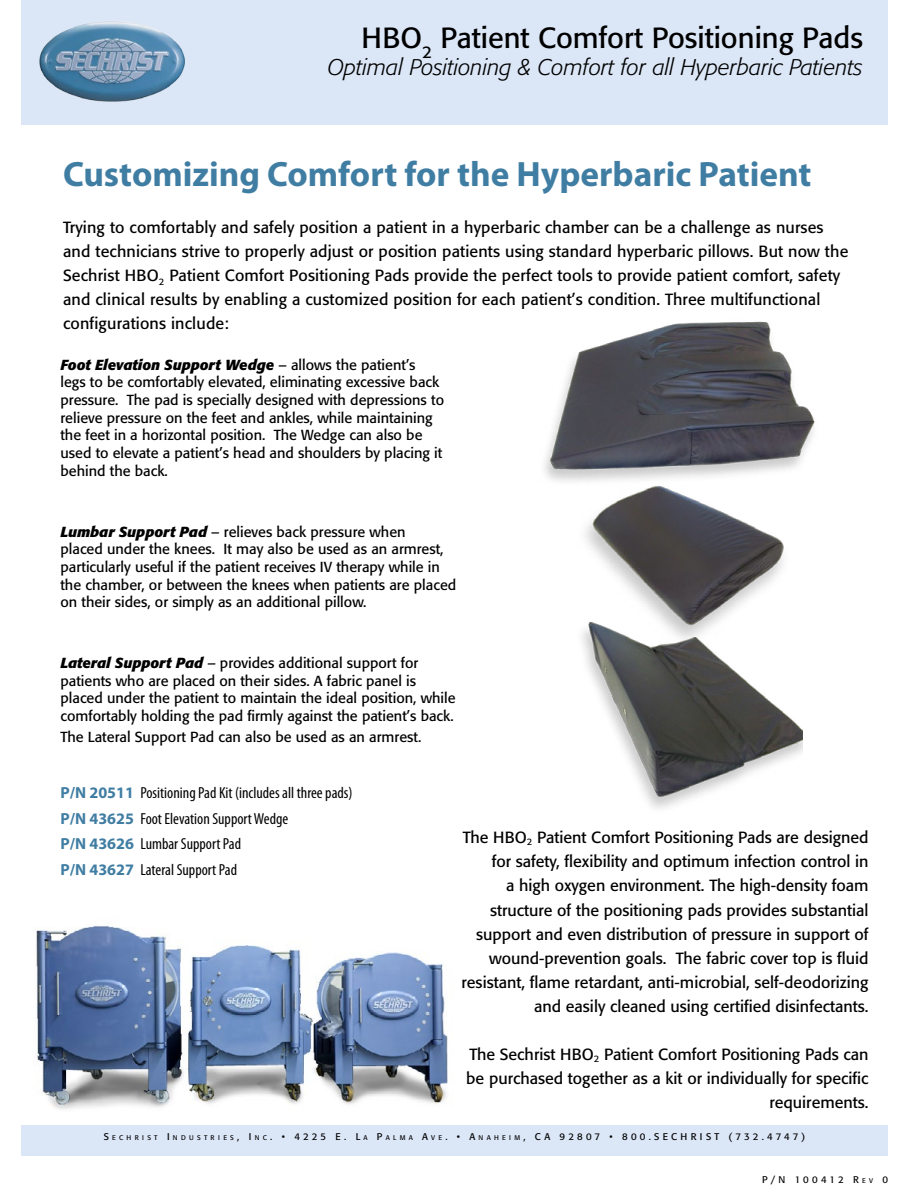
<style>
.page{position:relative;width:918px;height:1188px;background:#fff}
.page>*{position:absolute;margin:0;border:0;box-sizing:border-box;transform-origin:0 0}
.t1{font:700 35.25px "Myriad Pro";color:#407da3}
.t2{font:28.95px "Formata";color:#000}
.t3{font:italic 300 22.5px "Formata";color:#000}
.t4{font:16.05px/24px "Formata";color:#000;text-align:right}
.t5{font:condensed 16.05px/25.7px "Myriad Pro";color:#000}
.t6{font:14.4px/17.7px "Formata";color:#000}
.t7{font:9.6px "Formata";letter-spacing:.32em;color:#000}
.s1{font-weight:700;font-style:italic}
.s2{font-weight:700;font-stretch:normal;color:#407da3}
.s3{font-size:6.75px}
</style>
<div class="page">
<div style="left:21px;top:0;width:867px;height:124px;background:#dbe6f6"></div>
<div style="left:21px;top:1125px;width:867px;height:31px;background:#dbe6f6"></div>
<img style="left:39px;top:21px;width:146px;height:81px">
<img style="left:36px;top:925px;width:412px;height:184px">
<img style="left:544px;top:321px;width:271px;height:161px">
<img style="left:575px;top:470px;width:216px;height:130px">
<img style="left:582px;top:600px;width:220px;height:209px">
<h2 class="t2" style="left:361px;top:21px;width:503px">HBO<sub>2</sub> Patient Comfort Positioning Pads</h2>
<h3 class="t3" style="left:328px;top:54px;width:537px">Optimal Positioning &amp; Comfort for all Hyperbaric Patients</h3>
<h1 class="t1" style="left:63px;top:151px;width:750px">Customizing Comfort for the Hyperbaric Patient</h1>
<p class="t4" style="left:63px;top:215px;width:787px;text-align:left">Trying to comfortably and safely position a patient in a hyperbaric chamber can be a challenge as nurses and technicians strive to properly adjust or position patients using standard hyperbaric pillows. But now the Sechrist HBO<sub>2</sub> Patient Comfort Positioning Pads provide the perfect tools to provide patient comfort, safety and clinical results by enabling a customized position for each patient’s condition. Three multifunctional configurations include:</p>
<p class="t6" style="left:60px;top:356px;width:385px"><span class="s1">Foot Elevation Support Wedge</span> – allows the patient’s legs to be comfortably elevated, eliminating excessive back pressure. The pad is specially designed with depressions to relieve pressure on the feet and ankles, while maintaining the feet in a horizontal position. The Wedge can also be used to elevate a patient’s head and shoulders by placing it behind the back.</p>
<p class="t6" style="left:60px;top:523px;width:397px"><span class="s1">Lumbar Support Pad</span> – relieves back pressure when<br>placed under the knees. It may also be used as an armrest, particularly useful if the patient receives IV therapy while in the chamber, or between the knees when patients are placed on their sides, or simply as an additional pillow.</p>
<p class="t6" style="left:60px;top:654px;width:397px"><span class="s1">Lateral Support Pad</span> – provides additional support for patients who are placed on their sides. A fabric panel is placed under the patient to maintain the ideal position, while comfortably holding the pad firmly against the patient’s back.</p>
<p class="t6" style="left:60px;top:728px;width:362px">The Lateral Support Pad can also be used as an armrest.</p>
<p class="t5" style="left:60px;top:780px;width:294px"><span class="s2">P/N 20511</span> Positioning Pad Kit (includes all three pads)<br><span class="s2">P/N 43625</span> Foot Elevation Support Wedge<br><span class="s2">P/N 43626</span> Lumbar Support Pad<br><span class="s2">P/N 43627</span> Lateral Support Pad</p>
<p class="t4" style="left:462px;top:826px;width:408px">The HBO<sub>2</sub> Patient Comfort Positioning Pads are designed for safety, flexibility and optimum infection control in<br>a high oxygen environment. The high-density foam structure of the positioning pads provides substantial support and even distribution of pressure in support of wound-prevention goals. The fabric cover top is fluid resistant, flame retardant, anti-microbial, self-deodorizing and easily cleaned using certified disinfectants.</p>
<p class="t4" style="left:466px;top:1042px;width:404px">The Sechrist HBO<sub>2</sub> Patient Comfort Positioning Pads can be purchased together as a kit or individually for specific requirements.</p>
<p class="t7" style="left:104px;top:1131px;width:703px">S<span class="s3">ECHRIST</span> I<span class="s3">NDUSTRIES</span>, I<span class="s3">NC</span>. • 4225 E. L<span class="s3">A</span> P<span class="s3">ALMA</span> A<span class="s3">VE</span>. • A<span class="s3">NAHEIM</span>, CA 92807 • 800.SECHRIST (732.4747)</p>
<p class="t7" style="left:762px;top:1174px;width:127px">P/N 100412 R <span class="s3">E V</span> 0</p>
</div>
